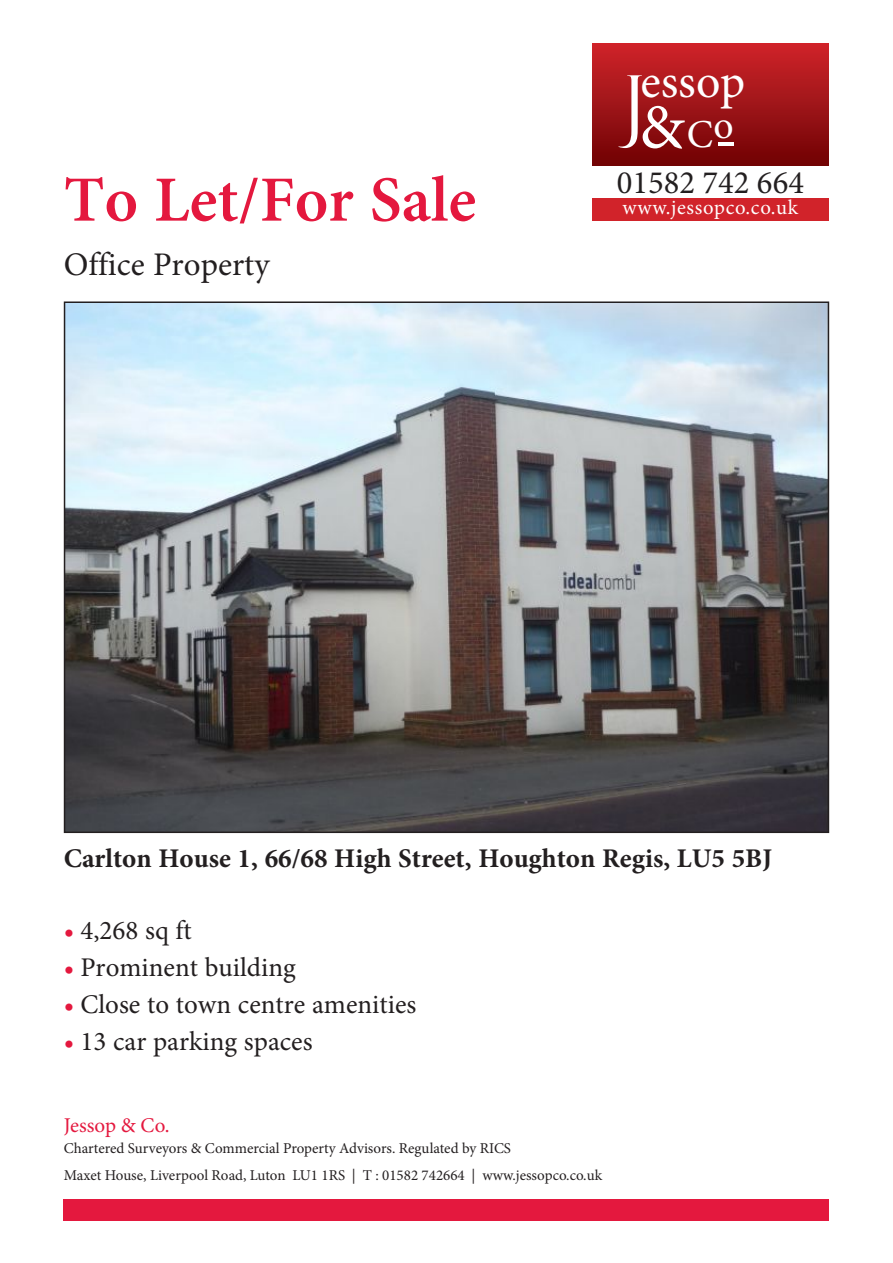
<style>
.page{position:relative;width:893px;height:1263px;background:#fff}
.page>*{position:absolute;margin:0;border:0;box-sizing:border-box;transform-origin:0 0}
.t1{font:600 64.5px "Minion Pro";color:#e4183e}
.t2{font:47.85px "Minion Pro";color:#fff}
.t3{font:39.6px "Minion Pro";color:#fff}
.t4{font:33px "Minion Pro";color:#231f20}
.t5{font:32.7px "Minion Pro";color:#231f20}
.t6{font:27px "Minion Pro";color:#231f20}
.t7{font:700 27px "Minion Pro";color:#231f20}
.t8{font:21px "Minion Pro";letter-spacing:-.005em;color:#e4183e}
.t9{font:20.7px "Minion Pro";letter-spacing:.035em;color:#fff}
.t10{font:15px/26.5px "Minion Pro";color:#231f20}
.s1{font-size:63.45px}
.s2{color:#e4183e}
</style>
<div class="page">
<div style="left:592px;top:44px;width:237px;height:177px;background:#d1232a"></div>
<div style="left:592px;top:166px;width:237px;height:32px;background:#fff"></div>
<hr style="left:592px;top:43px;width:237px;height:1px;background:#d12229">
<div style="left:592px;top:44px;width:237px;height:122px;background:linear-gradient(to bottom,#cf252b,#700304)"></div>
<hr style="left:718px;top:142px;width:16px;height:4px;background:#fff">
<img style="left:67px;top:304px;width:759px;height:526px">
<div style="left:64px;top:1199px;width:765px;height:21px;background:#e4183e"></div>
<h1 class="t1" style="left:64px;top:176px;width:414px">To Let/For Sale</h1>
<h3 class="t4" style="left:64px;top:252px;width:207px">Office Property</h3>
<h2 class="t2" style="left:640px;top:64px;width:106px">essop</h2>
<h3 class="t3" style="left:625px;top:115px;width:110px"><sup>J</sup><span class="s1">&amp;</span>Co</h3>
<h3 class="t5" style="left:617px;top:170px;width:189px">01582 742 664</h3>
<h3 class="t9" style="left:622px;top:199px;width:177px">www.jessopco.co.uk</h3>
<h3 class="t7" style="left:64px;top:848px;width:710px">Carlton House 1, 66/68 High Street, Houghton Regis, LU5 5BJ</h3>
<h3 class="t6" style="left:64px;top:920px;width:130px"><span class="s2">•</span> 4,268 sq ft</h3>
<h3 class="t6" style="left:64px;top:957px;width:234px"><span class="s2">•</span> Prominent building</h3>
<h3 class="t6" style="left:64px;top:994px;width:354px"><span class="s2">•</span> Close to town centre amenities</h3>
<h3 class="t6" style="left:64px;top:1031px;width:250px"><span class="s2">•</span> 13 car parking spaces</h3>
<h3 class="t8" style="left:64px;top:1117px;width:107px">Jessop &amp; Co.</h3>
<p class="t10" style="left:64px;top:1136px;width:540px">Chartered Surveyors &amp; Commercial Property Advisors. Regulated by RICS<br>Maxet House, Liverpool Road, Luton LU1 1RS | T : 01582 742664 | www.jessopco.co.uk</p>
</div>
